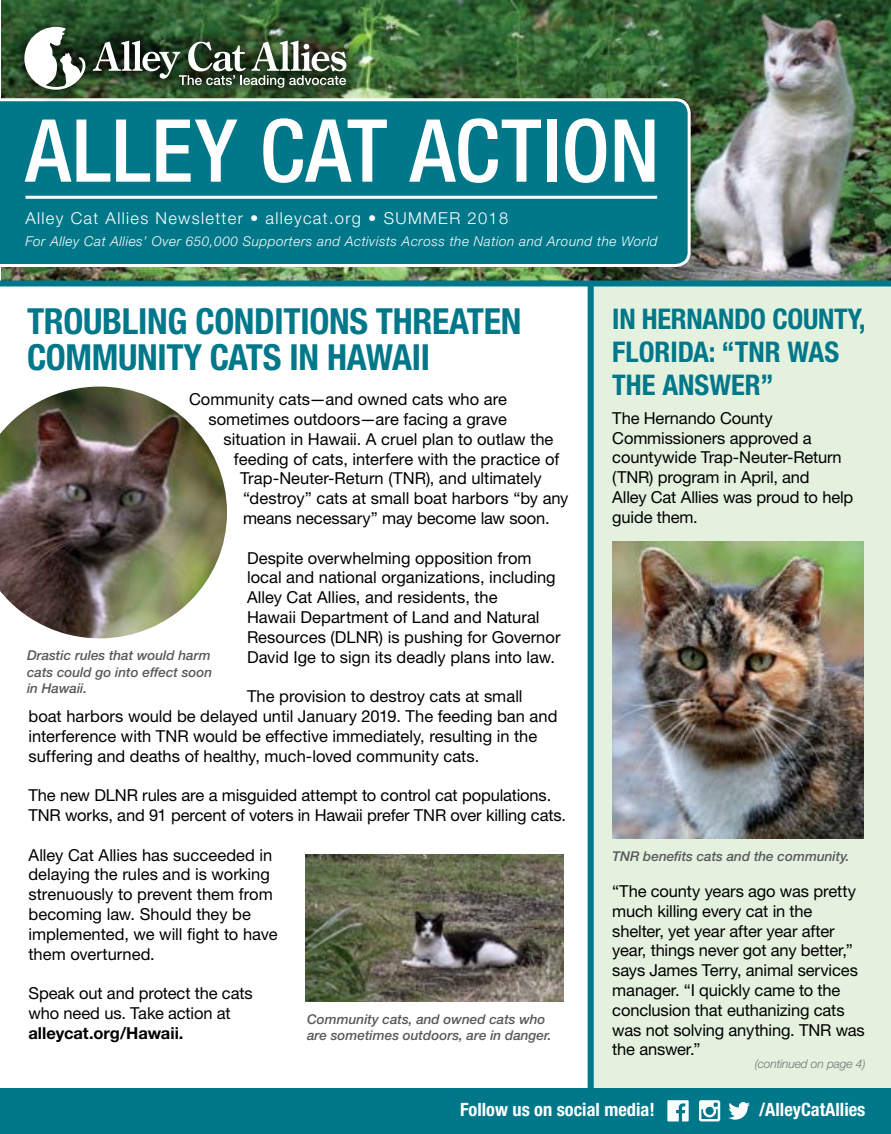
<style>
.page{position:relative;width:891px;height:1134px;background:#fff}
.page>*{position:absolute;margin:0;border:0;box-sizing:border-box;transform-origin:0 0}
.t1{font:500 condensed 87px "Helvetica Neue LT Std";letter-spacing:.01em;color:#fff}
.t2{font:700 condensed 36px/36px "Helvetica Neue LT Std";letter-spacing:-.01em;color:#00788a}
.t3{font:700 condensed 28.5px/33px "Helvetica Neue LT Std";letter-spacing:-.005em;color:#00788a}
.t4{font:700 condensed 18.45px "Helvetica Neue LT Std";color:#fff}
.t5{font:16.5px/19.8px "Helvetica Neue LT Std";letter-spacing:-.005em;color:#000}
.t6{font:300 16.5px "Helvetica Neue LT Std";letter-spacing:.08em;color:#fff}
.t7{font:700 16.5px "Helvetica Neue LT Std";color:#000}
.t8{font:italic 500 13.5px/16.2px "Helvetica Neue LT Std";color:#58595b;text-align:justify}
.t9{font:italic 300 13.5px "Helvetica Neue LT Std";letter-spacing:.04em;color:#fff}
.t10{font:italic 300 12px "Helvetica Neue LT Std";letter-spacing:-.01em;color:#717073}
</style>
<div class="page">
<img style="left:1px;top:0;width:890px;height:280px">
<div style="left:0;top:97px;width:692px;height:171px;background:#00788a"></div>
<hr style="left:25px;top:196px;width:632px;height:3px;background:#fff">
<img style="left:0;top:387px;width:227px;height:251px">
<div style="left:588px;top:282px;width:303px;height:852px;background:#e4f1de"></div>
<div style="left:588px;top:283px;width:6px;height:851px;background:#00788a"></div>
<div style="left:0;top:280px;width:891px;height:6px;background:#00788a"></div>
<div style="left:0;top:1089px;width:891px;height:45px;background:#00788a"></div>
<svg style="left:667px;top:1100px;width:22px;height:21px"></svg>
<svg style="left:699px;top:1100px;width:21px;height:21px"></svg>
<svg style="left:728px;top:1102px;width:22px;height:18px"></svg>
<div style="left:12px;top:14px;width:351px;height:90px;background:#000;opacity:.6"></div>
<svg style="left:24px;top:27px;width:61px;height:63px"></svg>
<svg style="left:93px;top:41px;width:255px;height:47px"></svg>
<img style="left:306px;top:855px;width:258px;height:147px">
<img style="left:612px;top:542px;width:252px;height:297px">
<h1 class="t1" style="left:25px;top:99px;width:636px">ALLEY CAT ACTION</h1>
<p class="t6" style="left:25px;top:208px;width:484px">Alley Cat Allies Newsletter • alleycat.org • SUMMER 2018</p>
<p class="t9" style="left:25px;top:233px;width:634px">For Alley Cat Allies’ Over 650,000 Supporters and Activists Across the Nation and Around the World</p>
<h2 class="t2" style="left:27px;top:303px;width:496px">TROUBLING CONDITIONS THREATEN<br>COMMUNITY CATS IN HAWAII</h2>
<p class="t5" style="left:189px;top:389px;width:320px">Community cats—and owned cats who are</p>
<p class="t5" style="left:209px;top:409px;width:300px">sometimes outdoors—are facing a grave</p>
<p class="t5" style="left:224px;top:429px;width:331px">situation in Hawaii. A cruel plan to outlaw the</p>
<p class="t5" style="left:234px;top:449px;width:327px">feeding of cats, interfere with the practice of</p>
<p class="t5" style="left:240px;top:468px;width:303px">Trap-Neuter-Return (TNR), and ultimately</p>
<p class="t5" style="left:243px;top:488px;width:327px">“destroy” cats at small boat harbors “by any</p>
<p class="t5" style="left:243px;top:508px;width:308px">means necessary” may become law soon.</p>
<p class="t5" style="left:247px;top:548px;width:315px">Despite overwhelming opposition from local and national organizations, including Alley Cat Allies, and residents, the<br>Hawaii Department of Land and Natural Resources (DLNR) is pushing for Governor David Ige to sign its deadly plans into law.</p>
<p class="t5" style="left:29px;top:686px;width:531px;text-indent:219px">The provision to destroy cats at small boat harbors would be delayed until January 2019. The feeding ban and interference with TNR would be effective immediately, resulting in the suffering and deaths of healthy, much-loved community cats.</p>
<p class="t5" style="left:29px;top:785px;width:539px">The new DLNR rules are a misguided attempt to control cat populations.<br>TNR works, and 91 percent of voters in Hawaii prefer TNR over killing cats.</p>
<p class="t5" style="left:29px;top:845px;width:251px">Alley Cat Allies has succeeded in delaying the rules and is working strenuously to prevent them from becoming law. Should they be implemented, we will fight to have them overturned.</p>
<p class="t5" style="left:29px;top:983px;width:226px">Speak out and protect the cats who need us. Take action at</p>
<p class="t7" style="left:29px;top:1023px;width:156px">alleycat.org/Hawaii.</p>
<p class="t8" style="left:27px;top:647px;width:187px">Drastic rules that would harm cats could go into effect soon in Hawaii.</p>
<p class="t8" style="left:307px;top:1011px;width:246px">Community cats, and owned cats who are sometimes outdoors, are in danger.</p>
<h3 class="t3" style="left:612px;top:302px;width:255px">IN HERNANDO COUNTY,<br>FLORIDA: “TNR WAS<br>THE ANSWER”</h3>
<p class="t5" style="left:612px;top:408px;width:243px">The Hernando County<br>Commissioners approved a countywide Trap-Neuter-Return (TNR) program in April, and<br>Alley Cat Allies was proud to help guide them.</p>
<p class="t8" style="left:612px;top:848px;width:239px">TNR benefits cats and the community.</p>
<p class="t5" style="left:612px;top:881px;width:254px">“The county years ago was pretty much killing every cat in the shelter, yet year after year after year, things never got any better,” says James Terry, animal services manager. “I quickly came to the conclusion that euthanizing cats was not solving anything. TNR was the answer.”</p>
<p class="t10" style="left:755px;top:1056px;width:112px">(continued on page 4)</p>
<p class="t4" style="left:460px;top:1099px;width:196px">Follow us on social media!</p>
<p class="t4" style="left:759px;top:1099px;width:108px">/AlleyCatAllies</p>
</div>
